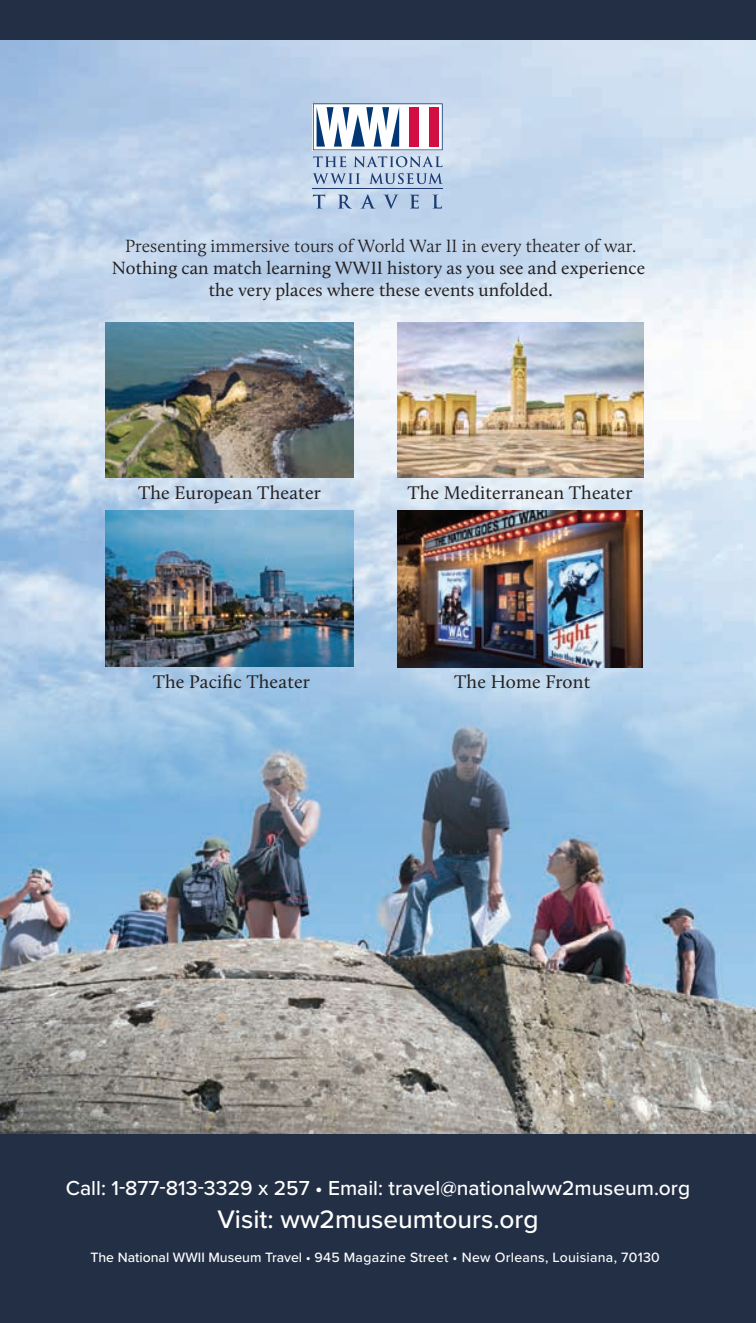
<style>
.page{position:relative;width:756px;height:1323px;background:#fff}
.page>*{position:absolute;margin:0;border:0;box-sizing:border-box;transform-origin:0 0}
.t1{font:500 26.25px "Proxima Nova";color:#fff}
.t2{font:500 21px "Proxima Nova";color:#fff}
.t3{font:18.9px "Calluna";letter-spacing:.01em;color:#231f20}
.t4{font:18.38px/21.9px "Calluna";letter-spacing:.005em;color:#231f20;text-align:center}
.t5{font:300 18.38px "Calluna";color:#231f20}
.t6{font:500 14px "Proxima Nova";letter-spacing:.02em;color:#fff}
</style>
<div class="page">
<img style="left:0;top:39px;width:756px;height:633px">
<img style="left:0;top:672px;width:756px;height:462px">
<div style="left:0;top:1134px;width:756px;height:189px;background:#222f45"></div>
<img style="left:398px;top:510px;width:245px;height:157px">
<img style="left:105px;top:323px;width:249px;height:154px">
<img style="left:398px;top:323px;width:246px;height:154px">
<img style="left:105px;top:510px;width:248px;height:157px">
<svg style="left:313px;top:173px;width:130px;height:11px"></svg>
<svg style="left:313px;top:156px;width:130px;height:11px"></svg>
<svg style="left:313px;top:103px;width:130px;height:47px"></svg>
<hr style="left:313px;top:188px;width:130px;height:1px;background:#1c3c72">
<svg style="left:313px;top:194px;width:12px;height:15px"></svg>
<svg style="left:338px;top:195px;width:14px;height:14px"></svg>
<svg style="left:360px;top:194px;width:15px;height:15px"></svg>
<svg style="left:383px;top:195px;width:16px;height:14px"></svg>
<svg style="left:410px;top:195px;width:9px;height:14px"></svg>
<svg style="left:432px;top:195px;width:10px;height:14px"></svg>
<div style="left:0;top:0;width:756px;height:39px;background:#222f45"></div>
<p class="t5" style="left:125px;top:235px;width:513px">Presenting immersive tours of World War II in every theater of war.</p>
<p class="t4" style="left:112px;top:257px;width:535px">Nothing can match learning WWII history as you see and experience the very places where these events unfolded.</p>
<p class="t3" style="left:138px;top:481px;width:184px">The European Theater</p>
<p class="t3" style="left:407px;top:481px;width:227px">The Mediterranean Theater</p>
<p class="t3" style="left:153px;top:670px;width:159px">The Pacific Theater</p>
<p class="t3" style="left:454px;top:670px;width:138px">The Home Front</p>
<p class="t2" style="left:66px;top:1172px;width:626px">Call: 1-877-813-3329 x 257 • Email: travel@nationalww2museum.org</p>
<h1 class="t1" style="left:217px;top:1200px;width:323px">Visit: ww2museumtours.org</h1>
<p class="t6" style="left:90px;top:1247px;width:571px">The National WWII Museum Travel • 945 Magazine Street • New Orleans, Louisiana, 70130</p>
</div>
